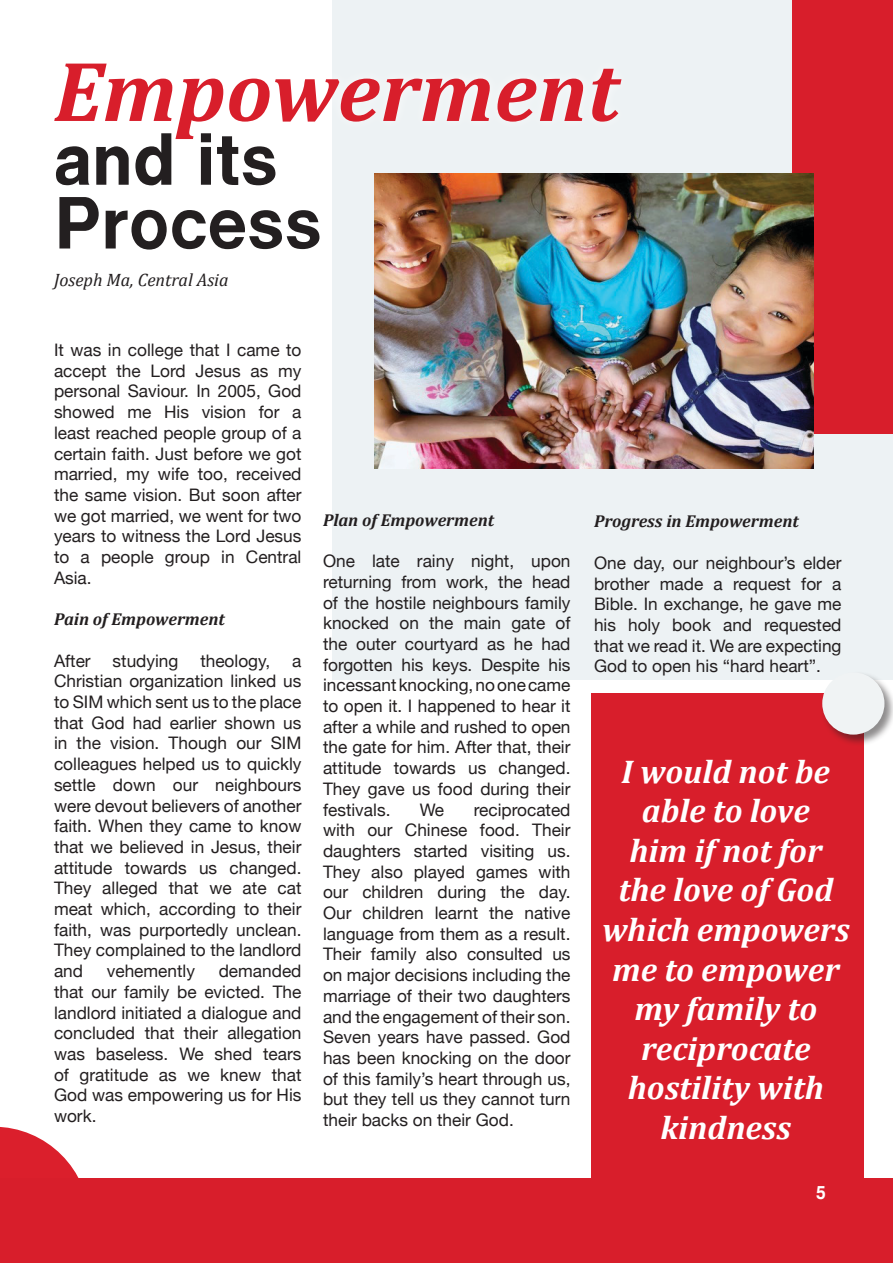
<style>
.page{position:relative;width:893px;height:1263px;background:#fff}
.page>*{position:absolute;margin:0;border:0;box-sizing:border-box;transform-origin:0 0}
.t1{font:italic 700 86.1px "Cambria";color:#d81e2b}
.t2{font:700 72px "Gr Helvetica";color:#231f20}
.t3{font:italic 700 33px/39.6px "Cambria";color:#fff;text-align:center}
.t4{font:italic 18px "Cambria";color:#231f20}
.t5{font:700 18px "Gr Helvetica";color:#fff}
.t6{font:17.25px/20.7px "Helvetica Neue";color:#231f20;text-align:justify}
.t7{font:italic 700 17.25px "Cambria";color:#231f20}
</style>
<div class="page">
<svg style="left:0;top:1127px;width:79px;height:51px"></svg>
<div style="left:0;top:1178px;width:893px;height:85px;background:#d81e2b"></div>
<div style="left:591px;top:693px;width:273px;height:485px;background:#d81e2b"></div>
<div style="left:333px;top:0;width:560px;height:680px;background:#edf2f4"></div>
<div style="left:45px;top:53px;width:586px;height:206px;background:#fff;opacity:.75"></div>
<div style="left:821px;top:671px;width:72px;height:75px;background:#231f20;opacity:.51"></div>
<div style="left:822px;top:672px;width:62px;height:63px;background:#f0f3f4;border-radius:50%"></div>
<div style="left:792px;top:0;width:101px;height:434px;background:#d81e2b"></div>
<img style="left:375px;top:174px;width:438px;height:295px">
<p class="t1" style="left:54px;top:39px;width:566px">Empowerment</p>
<p class="t2" style="left:54px;top:122px;width:226px">and its</p>
<p class="t2" style="left:54px;top:185px;width:270px">Process</p>
<p class="t4" style="left:54px;top:268px;width:176px">Joseph Ma, Central Asia</p>
<p class="t6" style="left:54px;top:341px;width:249px">It was in college that I came to accept the Lord Jesus as my personal Saviour. In 2005, God showed me His vision for a least reached people group of a certain faith. Just before we got married, my wife too, received the same vision. But soon after we got married, we went for two years to witness the Lord Jesus to a people group in Central Asia.</p>
<p class="t7" style="left:54px;top:609px;width:172px">Pain of Empowerment</p>
<p class="t6" style="left:54px;top:651px;width:38px">After</p>
<p class="t6" style="left:113px;top:651px;width:67px">studying</p>
<p class="t6" style="left:200px;top:651px;width:71px">theology,</p>
<p class="t6" style="left:54px;top:651px;width:249px;text-indent:238px">a Christian organization linked us to SIM which sent us to the place that God had earlier shown us in the vision. Though our SIM colleagues helped us to quickly settle down our neighbours were devout believers of another faith. When they came to know that we believed in Jesus, their attitude towards us changed.<br>They alleged that we ate cat meat which, according to their faith, was purportedly unclean.<br>They complained to the landlord and</p>
<p class="t6" style="left:54px;top:962px;width:249px;text-indent:165px">demanded that our family be evicted. The landlord initiated a dialogue and concluded that their allegation was baseless. We shed tears of gratitude as we knew that God was empowering us for His work.</p>
<p class="t6" style="left:107px;top:962px;width:90px">vehemently</p>
<p class="t7" style="left:323px;top:509px;width:172px">Plan of Empowerment</p>
<p class="t6" style="left:323px;top:552px;width:249px">One late rainy night, upon returning from work, the head of the hostile neighbours family knocked on the main gate of the outer courtyard as he had forgotten his keys. Despite his incessant knocking, no one came to open it. I happened to hear it after a while and rushed to open the gate for him. After that, their attitude towards us changed.<br>They gave us food during their festivals.</p>
<p class="t6" style="left:323px;top:800px;width:249px;text-indent:151px">reciprocated with our Chinese food. Their daughters started visiting us.<br>They also played games with our children during the day.<br>Our children learnt the native language from them as a result.<br>Their family also consulted us on major decisions including the marriage of their two daughters and the engagement of their son.<br>Seven years have passed. God has been knocking on the door of this family’s heart through us, but they tell us they cannot turn their backs on their God.</p>
<p class="t6" style="left:420px;top:800px;width:26px">We</p>
<p class="t7" style="left:594px;top:511px;width:206px">Progress in Empowerment</p>
<p class="t6" style="left:594px;top:553px;width:249px">One day, our neighbour’s elder brother made a request for a Bible. In exchange, he gave me his holy book and requested that we read it. We are expecting God to open his “hard heart”.</p>
<p class="t3" style="left:602px;top:751px;width:249px">I would not be able to love<br>him if not for the love of God which empowers me to empower my family to reciprocate hostility with kindness</p>
<p class="t5" style="left:816px;top:1183px;width:11px">5</p>
</div>
